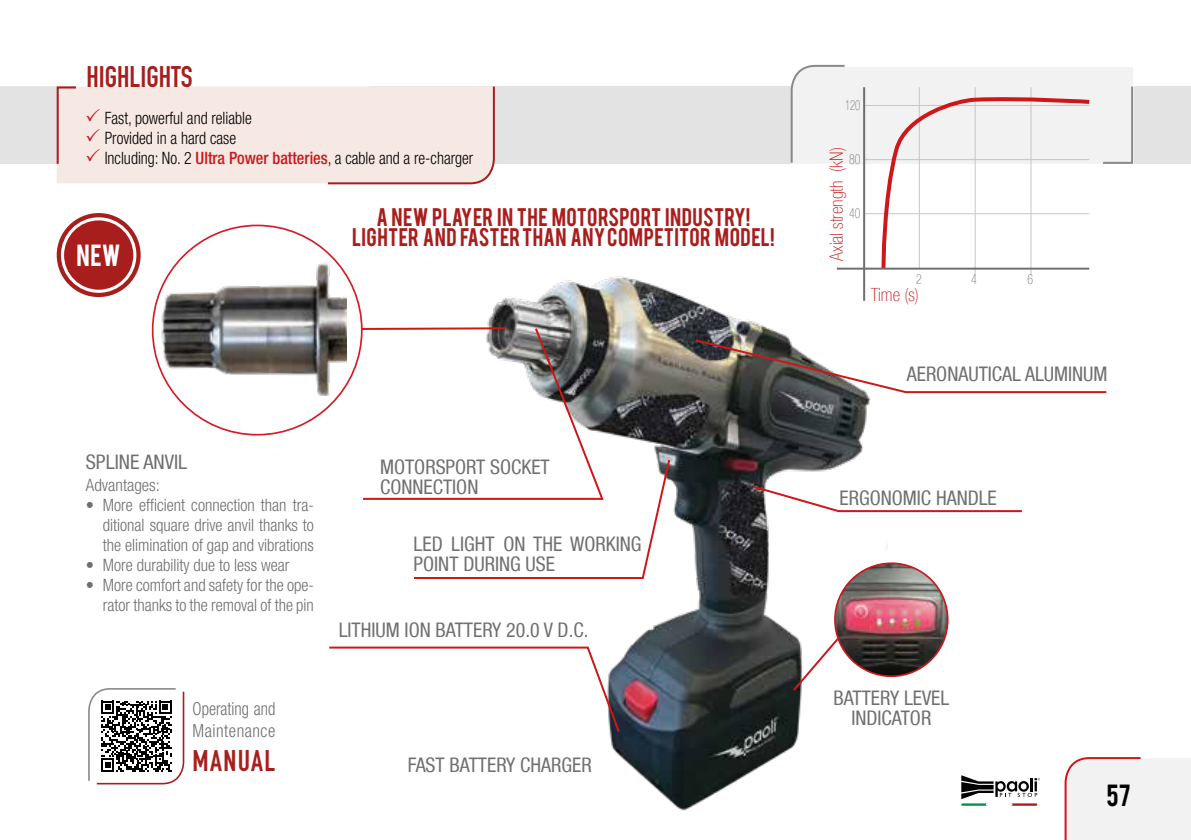
<style>
.page{position:relative;width:1191px;height:840px;background:#fff}
.page>*{position:absolute;margin:0;border:0;box-sizing:border-box;transform-origin:0 0}
.t1{font:700 29.4px "DIN Condensed";color:#a81e1c}
.t2{font:24px "Bebas";color:#fff}
.t3{font:24px "Bebas";color:#000}
.t4{font:condensed 20px/20px "Helvetica Neue LT Com";color:#706f6f}
.t5{font:20px/20px "Bebas";letter-spacing:.015em;color:#a81e1c;text-align:center}
.t6{font:100 condensed 18.2px "Helvetica Neue LT Com";color:#cd1719}
.t7{font:300 condensed 18px/22px "Helvetica Neue LT Com";letter-spacing:.015em;color:#706f6f;scale:.91 1}
.t8{font:300 condensed 17px/20px "Helvetica Neue LT Com";color:#706f6f;text-align:justify}
.t9{font:300 condensed 17px/20px "Helvetica Neue LT Com";color:#000;scale:.93 1}
.t10{font:100 condensed 13.8px "Helvetica Neue LT Com";color:#706f6f;scale:.85 1}
.t11{font:100 condensed 13.8px "Helvetica Neue LT Com";color:#706f6f;scale:.77 1}
.s1{font-weight:500;color:#cd1719}
</style>
<div class="page">
<img style="left:487px;top:272px;width:401px;height:539px">
<div style="left:1134px;top:86px;width:57px;height:78px;background:#e3e3e3"></div>
<div style="left:1064px;top:757px;width:127px;height:82px;background:#f2f2f2"></div>
<svg style="left:961px;top:775px;width:79px;height:23px"></svg>
<hr style="left:961px;top:803px;width:27px;height:2px;background:#029246">
<hr style="left:1010px;top:803px;width:27px;height:2px;background:#a81e1c">
<hr style="left:986px;top:803px;width:26px;height:2px;background:#fff">
<div style="left:369px;top:86px;width:423px;height:78px;background:#e3e3e3"></div>
<div style="left:57px;top:86px;width:269px;height:97px;background:#f6e8e3"></div>
<div style="left:326px;top:86px;width:169px;height:99px;background:#f6e8e3"></div>
<svg style="left:0;top:86px;width:78px;height:80px;background:#e6dedd"></svg>
<hr style="left:974px;top:87px;width:1px;height:188px;background:#c6c6c6">
<hr style="left:1030px;top:87px;width:1px;height:188px;background:#c6c6c6">
<hr style="left:863px;top:87px;width:2px;height:213px;background:#706f6f">
<svg style="left:693px;top:338px;width:414px;height:56px"></svg>
<svg style="left:750px;top:484px;width:272px;height:29px"></svg>
<svg style="left:329px;top:645px;width:292px;height:88px"></svg>
<svg style="left:413px;top:457px;width:258px;height:122px"></svg>
<svg style="left:361px;top:326px;width:244px;height:174px"></svg>
<svg style="left:791px;top:635px;width:50px;height:57px"></svg>
<svg style="left:363px;top:326px;width:144px;height:5px"></svg>
<img style="left:835px;top:563px;width:112px;height:112px;border-radius:56px">
<div style="left:834px;top:562px;width:114px;height:114px;border:2px solid #cd1719;border-radius:50%"></div>
<img style="left:151px;top:234px;width:196px;height:177px">
<svg style="left:57px;top:213px;width:84px;height:84px"></svg>
<svg style="left:61px;top:217px;width:75px;height:75px"></svg>
<div style="left:64px;top:220px;width:69px;height:69px;background:#a81e1c;border-radius:50%"></div>
<svg style="left:88px;top:688px;width:97px;height:96px"></svg>
<svg style="left:790px;top:64px;width:344px;height:208px"></svg>
<svg style="left:86px;top:108px;width:14px;height:13px"></svg>
<svg style="left:86px;top:128px;width:14px;height:13px"></svg>
<svg style="left:86px;top:148px;width:14px;height:13px"></svg>
<h1 class="t1" style="left:86px;top:57px;width:108px">HIGHLIGHTS</h1>
<p class="t9" style="left:105px;top:108px;width:398px">Fast, powerful and reliable<br>Provided in a hard case<br>Including: No. 2 <span class="s1">Ultra Power batteries</span>, a cable and a re-charger</p>
<h2 class="t2" style="left:77px;top:237px;width:46px">NEW</h2>
<p class="t5" style="left:352px;top:205px;width:424px">A NEW PLAYER IN THE MOTORSPORT INDUSTRY!<br>LIGHTER AND FASTER THAN ANY COMPETITOR MODEL!</p>
<p class="t4" style="left:86px;top:451px;width:103px">SPLINE ANVIL</p>
<p class="t8" style="left:86px;top:475px;width:76px">Advantages:</p>
<p class="t8" style="left:103px;top:495px;width:212px;text-indent:-17px">• More efficient connection than tra&shy;ditional square drive anvil thanks to the elimination of gap and vibrations</p>
<p class="t8" style="left:86px;top:555px;width:205px">• More durability due to less wear</p>
<p class="t8" style="left:86px;top:575px;width:229px;text-align:right">• More comfort and safety for the ope&shy;rator thanks to the removal of the pin</p>
<p class="t7" style="left:193px;top:696px;width:92px">Operating and<br>Maintenance</p>
<h1 class="t1" style="left:193px;top:740px;width:84px">MANUAL</h1>
<p class="t4" style="left:380px;top:456px;width:171px">MOTORSPORT SOCKET<br>CONNECTION</p>
<p class="t4" style="left:414px;top:533px;width:229px">LED LIGHT ON THE WORKING<br>POINT DURING USE</p>
<p class="t4" style="left:339px;top:619px;width:251px">LITHIUM ION BATTERY 20.0 V D.C.</p>
<p class="t4" style="left:408px;top:754px;width:185px">FAST BATTERY CHARGER</p>
<p class="t11" style="left:845px;top:97px;width:21px">120</p>
<p class="t6" style="left:826px;top:260px;width:115px;rotate:-90deg">Axial strength (kN)</p>
<p class="t10" style="left:849px;top:151px;width:15px">80</p>
<p class="t10" style="left:849px;top:205px;width:15px">40</p>
<p class="t10" style="left:916px;top:271px;width:8px">2</p>
<p class="t10" style="left:971px;top:271px;width:8px">4</p>
<p class="t10" style="left:1027px;top:271px;width:8px">6</p>
<p class="t6" style="left:871px;top:284px;width:50px">Time (s)</p>
<p class="t4" style="left:907px;top:363px;width:202px">AERONAUTICAL ALUMINUM</p>
<p class="t4" style="left:839px;top:487px;width:159px">ERGONOMIC HANDLE</p>
<p class="t4" style="left:833px;top:687px;width:117px;text-align:center">BATTERY LEVEL<br>INDICATOR</p>
<h2 class="t3" style="left:1106px;top:777px;width:26px">57</h2>
</div>
